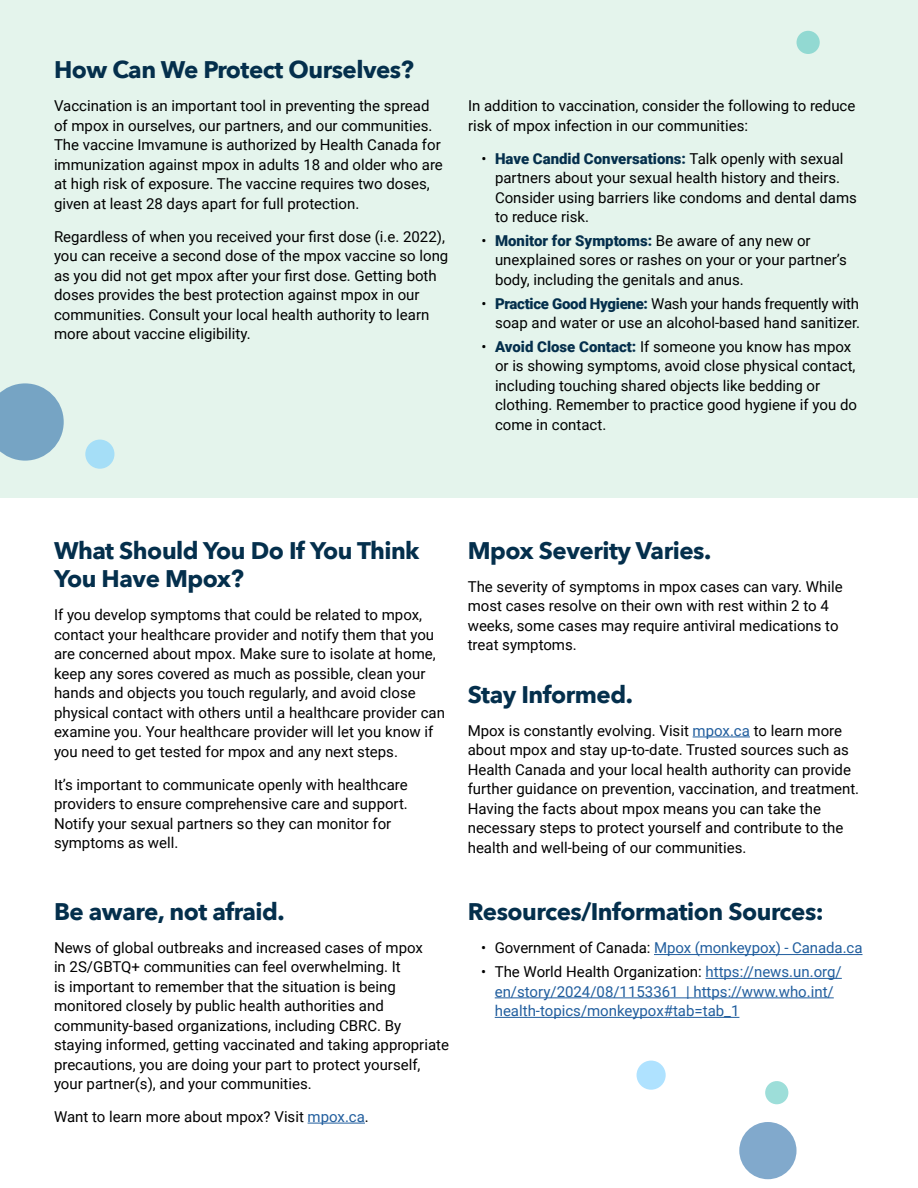
<style>
.page{position:relative;width:918px;height:1188px;background:#fff}
.page>*{position:absolute;margin:0;border:0;box-sizing:border-box;transform-origin:0 0}
.t1{font:700 24px/28.8px "Avenir Next";letter-spacing:-.02em;color:#042f4c}
.Body{font:15px/19.5px "Roboto";color:#000}
.t2{font:15px/19.5px "Roboto";color:#215e9e}
.s1{font-weight:900;color:#042f4c}
.s2{color:#215e9e}
.s3{color:#000}
</style>
<div class="page">
<div style="left:637px;top:1061px;width:29px;height:29px;background:#afe2ff;border-radius:50%"></div>
<div style="left:739px;top:1122px;width:58px;height:57px;background:#81a9cc;border-radius:50%"></div>
<div style="left:765px;top:1081px;width:23px;height:23px;background:#9dded9;border-radius:50%"></div>
<hr style="left:308px;top:1123px;width:57px;height:1px;background:#215e9e">
<hr style="left:654px;top:954px;width:209px;height:1px;background:#215e9e">
<hr style="left:706px;top:978px;width:136px;height:1px;background:#215e9e">
<hr style="left:495px;top:998px;width:339px;height:1px;background:#215e9e">
<hr style="left:495px;top:1017px;width:244px;height:1px;background:#215e9e">
<hr style="left:693px;top:737px;width:57px;height:1px;background:#215e9e">
<div style="left:0;top:0;width:918px;height:498px;background:#e4f4ec"></div>
<svg style="left:0;top:383px;width:64px;height:78px"></svg>
<div style="left:85px;top:440px;width:29px;height:29px;background:#a5def7;border-radius:50%"></div>
<div style="left:797px;top:31px;width:23px;height:23px;background:#92d9d2;border-radius:50%"></div>
<h1 class="t1" style="left:54px;top:55px;width:361px">How Can We Protect Ourselves?</h1>
<p class="Body" style="left:54px;top:95px;width:390px">Vaccination is an important tool in preventing the spread of mpox in ourselves, our partners, and our communities.<br>The vaccine Imvamune is authorized by Health Canada for immunization against mpox in adults 18 and older who are at high risk of exposure. The vaccine requires two doses, given at least 28 days apart for full protection.</p>
<p class="Body" style="left:54px;top:226px;width:396px">Regardless of when you received your first dose (i.e. 2022), you can receive a second dose of the mpox vaccine so long as you did not get mpox after your first dose. Getting both doses provides the best protection against mpox in our communities. Consult your local health authority to learn more about vaccine eligibility.</p>
<p class="Body" style="left:468px;top:95px;width:389px">In addition to vaccination, consider the following to reduce risk of mpox infection in our communities:</p>
<p class="Body" style="left:495px;top:148px;width:363px;text-indent:-14px">• <span class="s1">Have Candid Conversations:</span> Talk openly with sexual partners about your sexual health history and theirs.<br>Consider using barriers like condoms and dental dams to reduce risk.</p>
<p class="Body" style="left:495px;top:230px;width:353px;text-indent:-14px">• <span class="s1">Monitor for Symptoms:</span> Be aware of any new or unexplained sores or rashes on your or your partner’s body, including the genitals and anus.</p>
<p class="Body" style="left:482px;top:293px;width:380px;text-align:right">• <span class="s1">Practice Good Hygiene:</span> Wash your hands frequently with soap and water or use an alcohol-based hand sanitizer.</p>
<p class="Body" style="left:495px;top:336px;width:364px;text-indent:-14px">• <span class="s1">Avoid Close Contact:</span> If someone you know has mpox or is showing symptoms, avoid close physical contact, including touching shared objects like bedding or clothing. Remember to practice good hygiene if you do come in contact.</p>
<h1 class="t1" style="left:54px;top:535px;width:367px">What Should You Do If You Think<br>You Have Mpox?</h1>
<p class="Body" style="left:54px;top:605px;width:392px">If you develop symptoms that could be related to mpox, contact your healthcare provider and notify them that you are concerned about mpox. Make sure to isolate at home, keep any sores covered as much as possible, clean your hands and objects you touch regularly, and avoid close physical contact with others until a healthcare provider can examine you. Your healthcare provider will let you know if you need to get tested for mpox and any next steps.</p>
<p class="Body" style="left:54px;top:774px;width:355px">It’s important to communicate openly with healthcare providers to ensure comprehensive care and support.<br>Notify your sexual partners so they can monitor for symptoms as well.</p>
<h1 class="t1" style="left:54px;top:896px;width:232px">Be aware, not afraid.</h1>
<p class="Body" style="left:54px;top:937px;width:397px">News of global outbreaks and increased cases of mpox<br>in 2S/GBTQ+ communities can feel overwhelming. It<br>is important to remember that the situation is being monitored closely by public health authorities and community-based organizations, including CBRC. By staying informed, getting vaccinated and taking appropriate precautions, you are doing your part to protect yourself, your partner(s), and your communities.</p>
<p class="Body" style="left:54px;top:1106px;width:316px">Want to learn more about mpox? Visit <span class="s2">mpox.ca</span>.</p>
<h1 class="t1" style="left:468px;top:535px;width:245px">Mpox Severity Varies.</h1>
<p class="Body" style="left:468px;top:576px;width:376px">The severity of symptoms in mpox cases can vary. While most cases resolve on their own with rest within 2 to 4 weeks, some cases may require antiviral medications to treat symptoms.</p>
<h1 class="t1" style="left:468px;top:680px;width:167px">Stay Informed.</h1>
<p class="Body" style="left:468px;top:720px;width:393px">Mpox is constantly evolving. Visit <span class="s2">mpox.ca</span> to learn more about mpox and stay up-to-date. Trusted sources such as Health Canada and your local health authority can provide further guidance on prevention, vaccination, and treatment.<br>Having the facts about mpox means you can take the necessary steps to protect yourself and contribute to the health and well-being of our communities.</p>
<h1 class="t1" style="left:468px;top:897px;width:358px">Resources/Information Sources:</h1>
<p class="t2" style="left:481px;top:938px;width:383px"><span class="s3">• Government of Canada:</span> Mpox (monkeypox) - Canada.ca</p>
<p class="t2" style="left:495px;top:962px;width:349px;text-indent:-14px"><span class="s3">• The World Health Organization:</span> https://news.un.org/ en/story/2024/08/1153361 | https://www.who.int/ health-topics/monkeypox#tab=tab_1</p>
</div>
